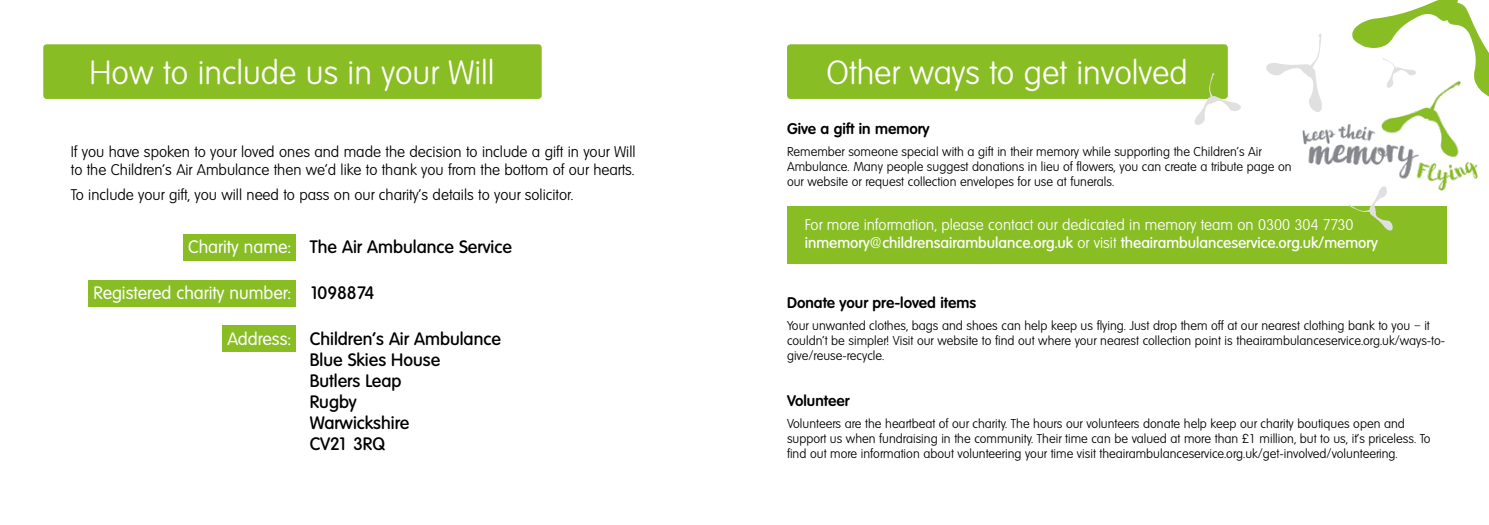
<style>
.page{position:relative;width:1489px;height:525px;background:#fff}
.page>*{position:absolute;margin:0;border:0;box-sizing:border-box;transform-origin:0 0}
.t1{font:300 32.5px "Volkswagen Serial";color:#fff}
.t2{font:500 17.5px/21px "Volkswagen Serial";color:#000}
.t3{font:17.5px "Volkswagen Serial";color:#fff}
.t4{font:300 15px/18px "Volkswagen Serial";color:#000}
.t5{font:300 15px/18px "Volkswagen Serial";color:#fff}
.t6{font:700 15px "Volkswagen Serial";color:#000}
.t7{font:300 12.5px/15px "Volkswagen Serial";color:#000}
.s1{font-weight:400;color:#fff}
.s2{font-weight:500;color:#000}
.s3{font-weight:500}
</style>
<div class="page">
<div style="left:184px;top:234px;width:112px;height:27px;background:#89bd24"></div>
<div style="left:89px;top:280px;width:207px;height:27px;background:#89bd24"></div>
<div style="left:222px;top:325px;width:74px;height:26px;background:#89bd24"></div>
<div style="left:43px;top:44px;width:498px;height:55px;background:#89bd24;border-radius:4px"></div>
<div style="left:787px;top:44px;width:440px;height:55px;background:#89bd24;border-radius:4px"></div>
<svg style="left:1266px;top:34px;width:56px;height:42px"></svg>
<svg style="left:1193px;top:73px;width:48px;height:52px"></svg>
<div style="left:787px;top:206px;width:659px;height:57px;background:#89bd24"></div>
<svg style="left:1352px;top:0;width:136px;height:96px"></svg>
<img style="left:1293px;top:72px;width:192px;height:119px">
<svg style="left:1348px;top:185px;width:44px;height:46px"></svg>
<h1 class="t1" style="left:90px;top:54px;width:406px">How to include us in your Will</h1>
<h1 class="t1" style="left:826px;top:54px;width:362px">Other ways to get involved</h1>
<p class="t4" style="left:71px;top:143px;width:566px">If you have spoken to your loved ones and made the decision to include a gift in your Will to the Children’s Air Ambulance then we’d like to thank you from the bottom of our hearts.</p>
<p class="t4" style="left:71px;top:186px;width:504px">To include your gift, you will need to pass on our charity’s details to your solicitor.</p>
<h2 class="t2" style="left:188px;top:236px;width:325px"><span class="s1">Charity name:</span> The Air Ambulance Service</h2>
<h2 class="t3" style="left:93px;top:283px;width:282px">Registered charity number: <span class="s2">1098874</span></h2>
<h2 class="t2" style="left:310px;top:328px;width:193px;text-indent:-82px"><span class="s1">Address:</span> Children’s Air Ambulance<br>Blue Skies House<br>Butlers Leap<br>Rugby<br>Warwickshire<br>CV21 3RQ</h2>
<p class="t6" style="left:787px;top:120px;width:144px">Give a gift in memory</p>
<p class="t7" style="left:787px;top:144px;width:506px">Remember someone special with a gift in their memory while supporting the Children’s Air<br>Ambulance. Many people suggest donations in lieu of flowers, you can create a tribute page on our website or request collection envelopes for use at funerals.</p>
<p class="t5" style="left:804px;top:215px;width:574px">For more information, please contact our dedicated in memory team on 0300 304 7730 <span class="s3">inmemory@childrensairambulance.org.uk</span> or visit <span class="s3">theairambulanceservice.org.uk/memory</span></p>
<p class="t6" style="left:787px;top:293px;width:190px">Donate your pre-loved items</p>
<p class="t7" style="left:787px;top:317px;width:659px">Your unwanted clothes, bags and shoes can help keep us flying. Just drop them off at our nearest clothing bank to you – it couldn’t be simpler! Visit our website to find out where your nearest collection point is theairambulanceservice.org.uk/ways-to&shy;give/reuse-recycle.</p>
<p class="t6" style="left:787px;top:391px;width:64px">Volunteer</p>
<p class="t7" style="left:787px;top:416px;width:645px">Volunteers are the heartbeat of our charity. The hours our volunteers donate help keep our charity boutiques open and support us when fundraising in the community. Their time can be valued at more than £1 million, but to us, it’s priceless. To find out more information about volunteering your time visit theairambulanceservice.org.uk/get-involved/volunteering.</p>
</div>
